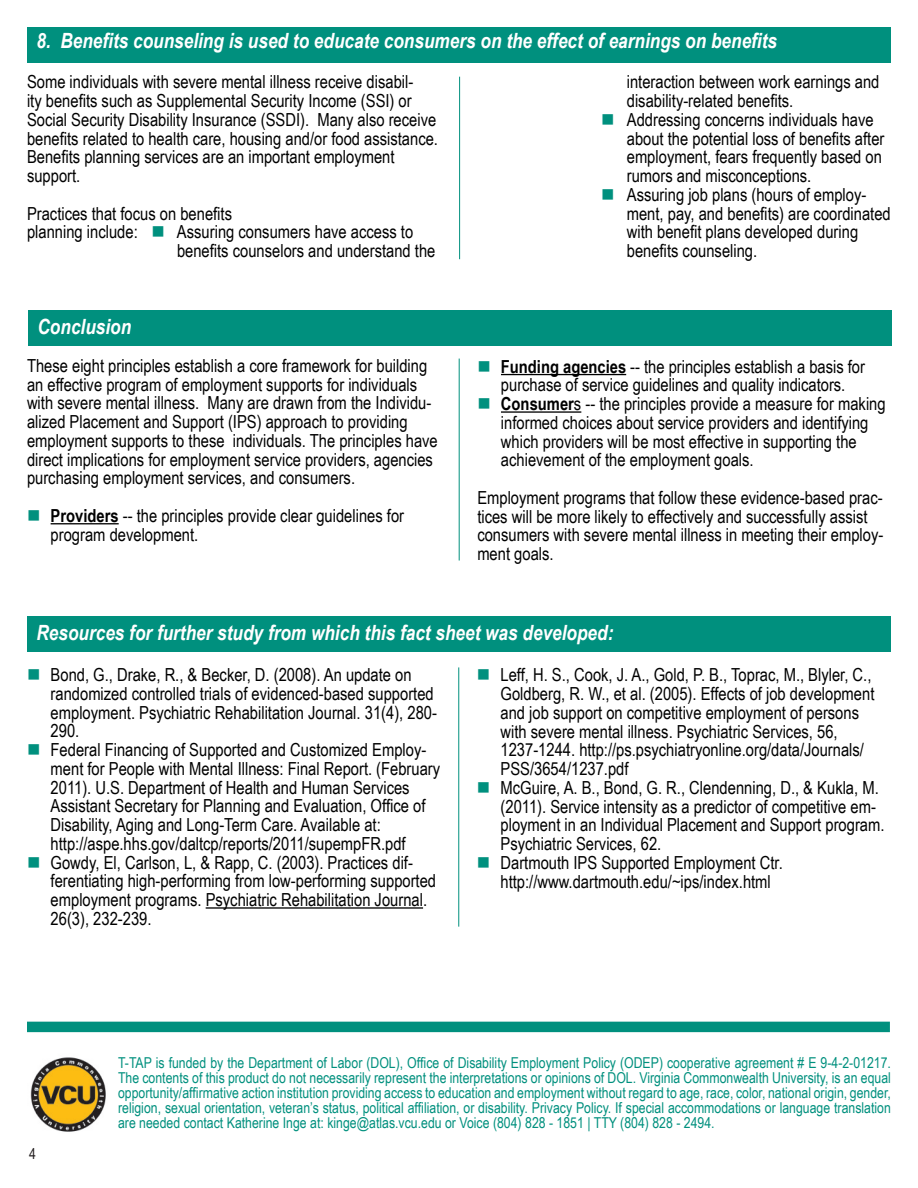
<style>
.page{position:relative;width:918px;height:1188px;background:#fff}
.page>*{position:absolute;margin:0;border:0;box-sizing:border-box;transform-origin:0 0}
.t1{font:italic 700 21px "Arial Narrow";color:#fff}
.t2{font:18px/18.8px "Arial Narrow";color:#000}
.t3{font:15px/15px "Arial Narrow";color:#00907e;text-align:justify}
.t4{font:15px "Arial Narrow";color:#231f20}
.s1{color:#00907e}
.s2{font-weight:700}
</style>
<div class="page">
<div style="left:27px;top:27px;width:864px;height:35px;background:#00907e"></div>
<div style="left:27px;top:616px;width:864px;height:35px;background:#00907e"></div>
<hr style="left:206px;top:907px;width:217px;height:2px;background:#000">
<div style="left:28px;top:311px;width:864px;height:35px;background:#00907e"></div>
<hr style="left:51px;top:523px;width:68px;height:1px;background:#000">
<hr style="left:501px;top:374px;width:125px;height:1px;background:#000">
<hr style="left:501px;top:411px;width:80px;height:2px;background:#000">
<img style="left:30px;top:1057px;width:76px;height:75px">
<div style="left:27px;top:1022px;width:863px;height:10px;background:#00907e"></div>
<hr style="left:459px;top:77px;width:1px;height:182px;background:#00907e">
<hr style="left:459px;top:359px;width:1px;height:202px;background:#00907e">
<hr style="left:459px;top:667px;width:1px;height:260px;background:#00907e">
<p class="t1" style="left:36px;top:25px;width:742px">8. Benefits counseling is used to educate consumers on the effect of earnings on benefits</p>
<p class="t2" style="left:27px;top:72px;width:413px">Some individuals with severe mental illness receive disabil-<br>ity benefits such as Supplemental Security Income (SSI) or Social Security Disability Insurance (SSDI). Many also receive benefits related to health care, housing and/or food assistance.<br>Benefits planning services are an important employment</p>
<p class="t2" style="left:27px;top:166px;width:55px">support.</p>
<p class="t2" style="left:27px;top:203px;width:207px">Practices that focus on benefits</p>
<p class="t2" style="left:177px;top:222px;width:260px;text-indent:-150px">planning include: <span class="s1">■</span> Assuring consumers have access to benefits counselors and understand the</p>
<p class="t2" style="left:627px;top:72px;width:254px">interaction between work earnings and disability-related benefits.</p>
<p class="t2" style="left:627px;top:109px;width:259px;text-indent:-26px"><span class="s1">■</span> Addressing concerns individuals have about the potential loss of benefits after employment, fears frequently based on rumors and misconceptions.</p>
<p class="t2" style="left:627px;top:184px;width:265px;text-indent:-26px"><span class="s1">■</span> Assuring job plans (hours of employ&shy;ment, pay, and benefits) are coordinated with benefit plans developed during benefits counseling.</p>
<p class="t1" style="left:38px;top:311px;width:95px">Conclusion</p>
<p class="t2" style="left:27px;top:355px;width:412px">These eight principles establish a core framework for building an effective program of employment supports for individuals with severe mental illness. Many are drawn from the Individu&shy;alized Placement and Support (IPS) approach to providing employment supports to these individuals. The principles have direct implications for employment service providers, agencies purchasing employment services, and consumers.</p>
<p class="t2" style="left:51px;top:505px;width:355px;text-indent:-24px"><span class="s1">■</span> <span class="s2">Providers</span> -- the principles provide clear guidelines for program development.</p>
<p class="t2" style="left:477px;top:356px;width:389px;text-align:center"><span class="s1">■</span> <span class="s2">Funding agencies</span> -- the principles establish a basis for purchase of service guidelines and quality indicators.</p>
<p class="t2" style="left:501px;top:394px;width:386px;text-indent:-24px"><span class="s1">■</span> <span class="s2">Consumer</span>s -- the principles provide a measure for making informed choices about service providers and identifying which providers will be most effective in supporting the achievement of the employment goals.</p>
<p class="t2" style="left:477px;top:488px;width:408px">Employment programs that follow these evidence-based prac&shy;tices will be more likely to effectively and successfully assist consumers with severe mental illness in meeting their employ&shy;ment goals.</p>
<p class="t1" style="left:36px;top:616px;width:579px">Resources for further study from which this fact sheet was developed:</p>
<p class="t2" style="left:51px;top:665px;width:388px;text-indent:-24px"><span class="s1">■</span> Bond, G., Drake, R., &amp; Becker, D. (2008). An update on randomized controlled trials of evidenced-based supported employment. Psychiatric Rehabilitation Journal. 31(4), 280- 290.</p>
<p class="t2" style="left:51px;top:740px;width:391px;text-indent:-24px"><span class="s1">■</span> Federal Financing of Supported and Customized Employ&shy;ment for People with Mental Illness: Final Report. (February 2011). U.S. Department of Health and Human Services Assistant Secretary for Planning and Evaluation, Office of Disability, Aging and Long-Term Care. Available at:</p>
<p class="t2" style="left:51px;top:833px;width:357px">http://aspe.hhs.gov/daltcp/reports/2011/supempFR.pdf</p>
<p class="t2" style="left:51px;top:852px;width:387px;text-indent:-24px"><span class="s1">■</span> Gowdy, El, Carlson, L, &amp; Rapp, C. (2003). Practices dif&shy;ferentiating high-performing from low-performing supported employment programs. Psychiatric Rehabilitation Journal.<br>26(3), 232-239.</p>
<p class="t2" style="left:501px;top:665px;width:375px;text-indent:-24px"><span class="s1">■</span> Leff, H. S., Cook, J. A., Gold, P. B., Toprac, M., Blyler, C., Goldberg, R. W., et al. (2005). Effects of job development and job support on competitive employment of persons with severe mental illness. Psychiatric Services, 56, 1237-1244. http://ps.psychiatryonline.org/data/Journals/ PSS/3654/1237.pdf</p>
<p class="t2" style="left:501px;top:777px;width:385px;text-indent:-24px"><span class="s1">■</span> McGuire, A. B., Bond, G. R., Clendenning, D., &amp; Kukla, M. (2011). Service intensity as a predictor of competitive em&shy;ployment in an Individual Placement and Support program.<br>Psychiatric Services, 62.</p>
<p class="t2" style="left:477px;top:852px;width:307px"><span class="s1">■</span> Dartmouth IPS Supported Employment Ctr.</p>
<p class="t2" style="left:501px;top:871px;width:272px">http://www.dartmouth.edu/~ips/index.html</p>
<p class="t4" style="left:29px;top:1142px;width:8px">4</p>
<p class="t3" style="left:118px;top:1055px;width:774px">T-TAP is funded by the Department of Labor (DOL), Office of Disability Employment Policy (ODEP) cooperative agreement # E 9-4-2-01217.<br>The contents of this product do not necessarily represent the interpretations or opinions of DOL. Virginia Commonwealth University, is an equal opportunity/affirmative action institution providing access to education and employment without regard to age, race, color, national origin, gender, religion, sexual orientation, veteran’s status, political affiliation, or disability. Privacy Policy. If special accommodations or language translation are needed contact Katherine Inge at: kinge@atlas.vcu.edu or Voice (804) 828 - 1851 | TTY (804) 828 - 2494.</p>
</div>
